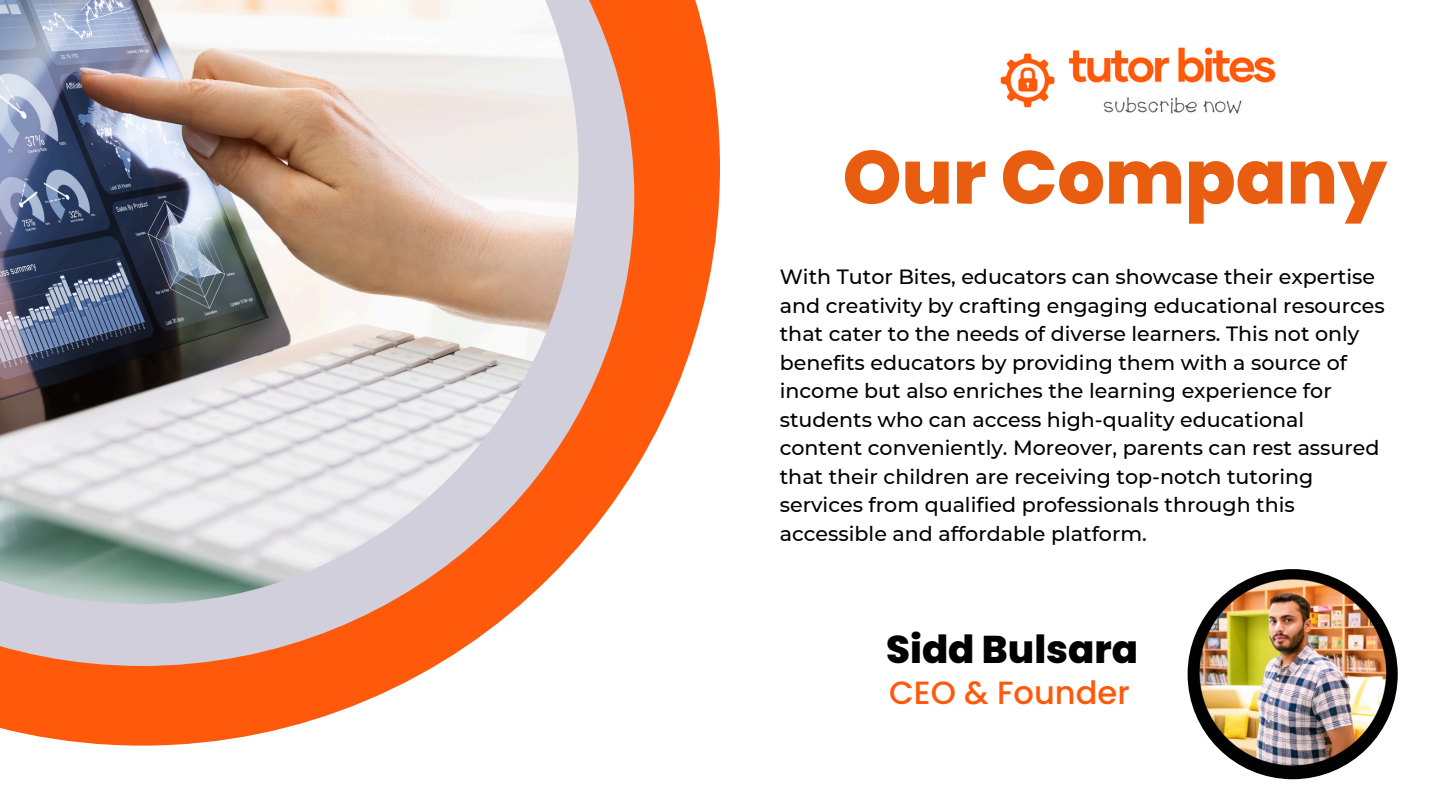
<style>
.page{position:relative;width:1440px;height:810px;background:#fff}
.page>*{position:absolute;margin:0;border:0;box-sizing:border-box;transform-origin:0 0}
.t1{font:800 74.9px "Poppins";color:#e85d0f}
.t2{font:800 38.7px "Poppins";color:#000}
.t3{font:500 32.1px "Poppins";color:#ff590b}
.t4{font:500 20.6px/28.5px "Montserrat";color:#000}
</style>
<div class="page">
<svg style="left:0;top:0;width:720px;height:746px"></svg>
<svg style="left:0;top:0;width:634px;height:666px"></svg>
<img style="left:0;top:0;width:579px;height:604px">
<img style="left:1188px;top:569px;width:210px;height:210px;border-radius:50%">
<img style="left:1000px;top:47px;width:276px;height:67px">
<p class="t1" style="left:843px;top:125px;width:546px">Our Company</p>
<p class="t4" style="left:780px;top:263px;width:606px">With Tutor Bites, educators can showcase their expertise and creativity by crafting engaging educational resources that cater to the needs of diverse learners. This not only benefits educators by providing them with a source of income but also enriches the learning experience for students who can access high-quality educational content conveniently. Moreover, parents can rest assured that their children are receiving top-notch tutoring services from qualified professionals through this accessible and affordable platform.</p>
<h2 class="t2" style="left:886px;top:623px;width:253px">Sidd Bulsara</h2>
<h3 class="t3" style="left:889px;top:670px;width:242px">CEO &amp; Founder</h3>
</div>
